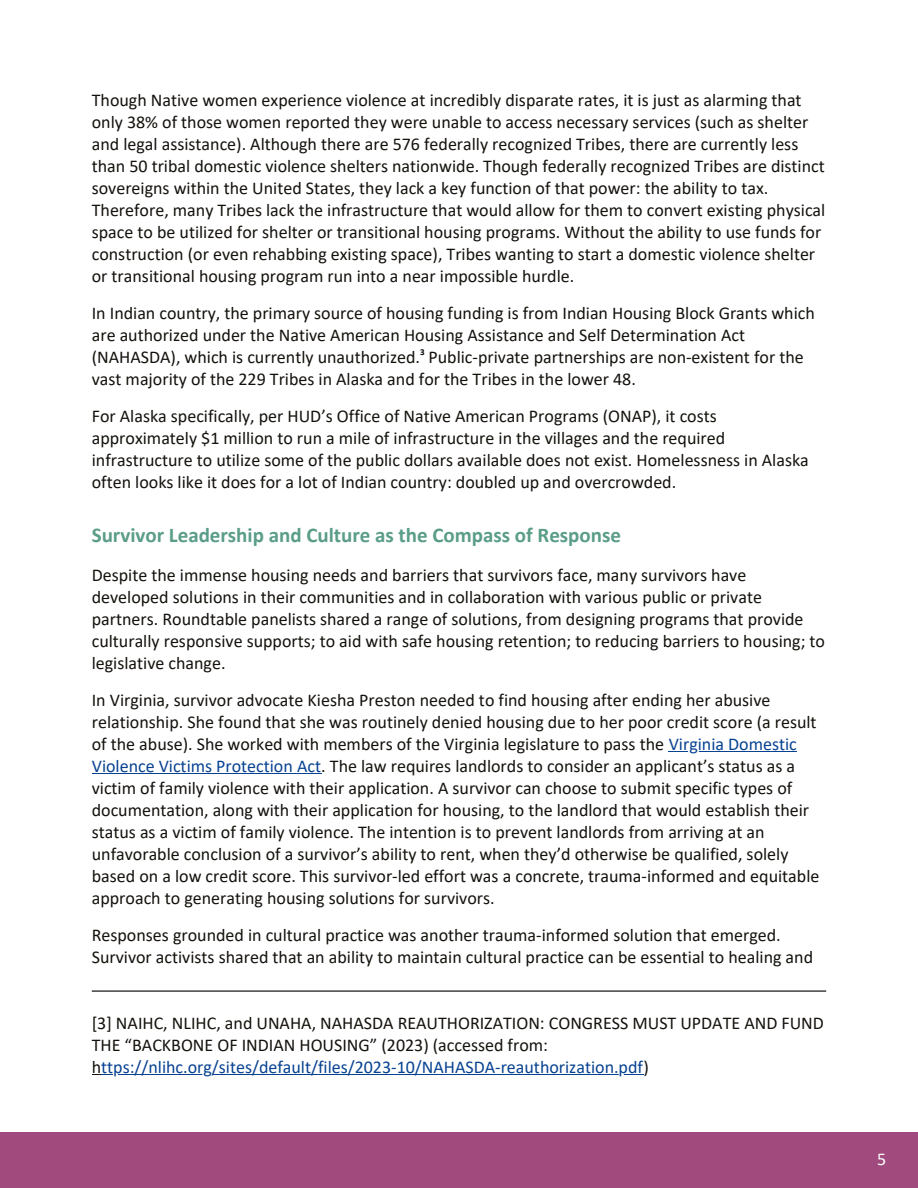
<style>
.page{position:relative;width:918px;height:1188px;background:#fff}
.page>*{position:absolute;margin:0;border:0;box-sizing:border-box;transform-origin:0 0}
.t1{font:700 21px "Calibri";color:#5a9d89}
.t2{font:18px/22px "Calibri";color:#15120d}
.t3{font:18px "Calibri";color:#fff}
.t4{font:700 9px "Calibri";color:#000}
.s1{color:#074291}
</style>
<div class="page">
<hr style="left:669px;top:751px;width:128px;height:1px;background:#074291">
<hr style="left:92px;top:773px;width:229px;height:1px;background:#074291">
<hr style="left:101px;top:1074px;width:543px;height:1px;background:#074291">
<div style="left:0;top:1132px;width:918px;height:56px;background:#a14a7e"></div>
<hr style="left:92px;top:991px;width:734px;height:1px;background:#000">
<p class="t2" style="left:92px;top:91px;width:735px">Though Native women experience violence at incredibly disparate rates, it is just as alarming that only 38% of those women reported they were unable to access necessary services (such as shelter and legal assistance). Although there are 576 federally recognized Tribes, there are currently less than 50 tribal domestic violence shelters nationwide. Though federally recognized Tribes are distinct sovereigns within the United States, they lack a key function of that power: the ability to tax.<br>Therefore, many Tribes lack the infrastructure that would allow for them to convert existing physical space to be utilized for shelter or transitional housing programs. Without the ability to use funds for construction (or even rehabbing existing space), Tribes wanting to start a domestic violence shelter or transitional housing program run into a near impossible hurdle.</p>
<p class="t2" style="left:92px;top:304px;width:725px">In Indian country, the primary source of housing funding is from Indian Housing Block Grants which are authorized under the Native American Housing Assistance and Self Determination Act (NAHASDA), which is currently unauthorized. Public-private partnerships are non-existent for the vast majority of the 229 Tribes in Alaska and for the Tribes in the lower 48.</p>
<p class="t2" style="left:92px;top:407px;width:719px">For Alaska specifically, per HUD’s Office of Native American Programs (ONAP), it costs approximately $1 million to run a mile of infrastructure in the villages and the required infrastructure to utilize some of the public dollars available does not exist. Homelessness in Alaska often looks like it does for a lot of Indian country: doubled up and overcrowded.</p>
<h1 class="t1" style="left:92px;top:527px;width:531px">Survivor Leadership and Culture as the Compass of Response</h1>
<p class="t2" style="left:92px;top:566px;width:735px">Despite the immense housing needs and barriers that survivors face, many survivors have developed solutions in their communities and in collaboration with various public or private partners. Roundtable panelists shared a range of solutions, from designing programs that provide culturally responsive supports; to aid with safe housing retention; to reducing barriers to housing; to legislative change.</p>
<p class="t2" style="left:92px;top:691px;width:726px">In Virginia, survivor advocate Kiesha Preston needed to find housing after ending her abusive relationship. She found that she was routinely denied housing due to her poor credit score (a result of the abuse). She worked with members of the Virginia legislature to pass the <span class="s1">Virginia Domestic</span></p>
<p class="t2" style="left:92px;top:757px;width:729px"><span class="s1">Violence Victims Protection Act</span>. The law requires landlords to consider an applicant’s status as a victim of family violence with their application. A survivor can choose to submit specific types of documentation, along with their application for housing, to the landlord that would establish their status as a victim of family violence. The intention is to prevent landlords from arriving at an unfavorable conclusion of a survivor’s ability to rent, when they’d otherwise be qualified, solely based on a low credit score. This survivor-led effort was a concrete, trauma-informed and equitable approach to generating housing solutions for survivors.</p>
<p class="t2" style="left:92px;top:926px;width:723px">Responses grounded in cultural practice was another trauma-informed solution that emerged.<br>Survivor activists shared that an ability to maintain cultural practice can be essential to healing and</p>
<p class="t4" style="left:420px;top:348px;width:6px">3</p>
<p class="t2" style="left:92px;top:1014px;width:734px">[3] NAIHC, NLIHC, and UNAHA, NAHASDA REAUTHORIZATION: CONGRESS MUST UPDATE AND FUND<br>THE “BACKBONE OF INDIAN HOUSING” (2023) (accessed from: h<span class="s1">ttps://nlihc.org/sites/default/files/2023-10/NAHASDA-reauthorization.pdf</span>)</p>
<p class="t3" style="left:877px;top:1151px;width:11px">5</p>
</div>
